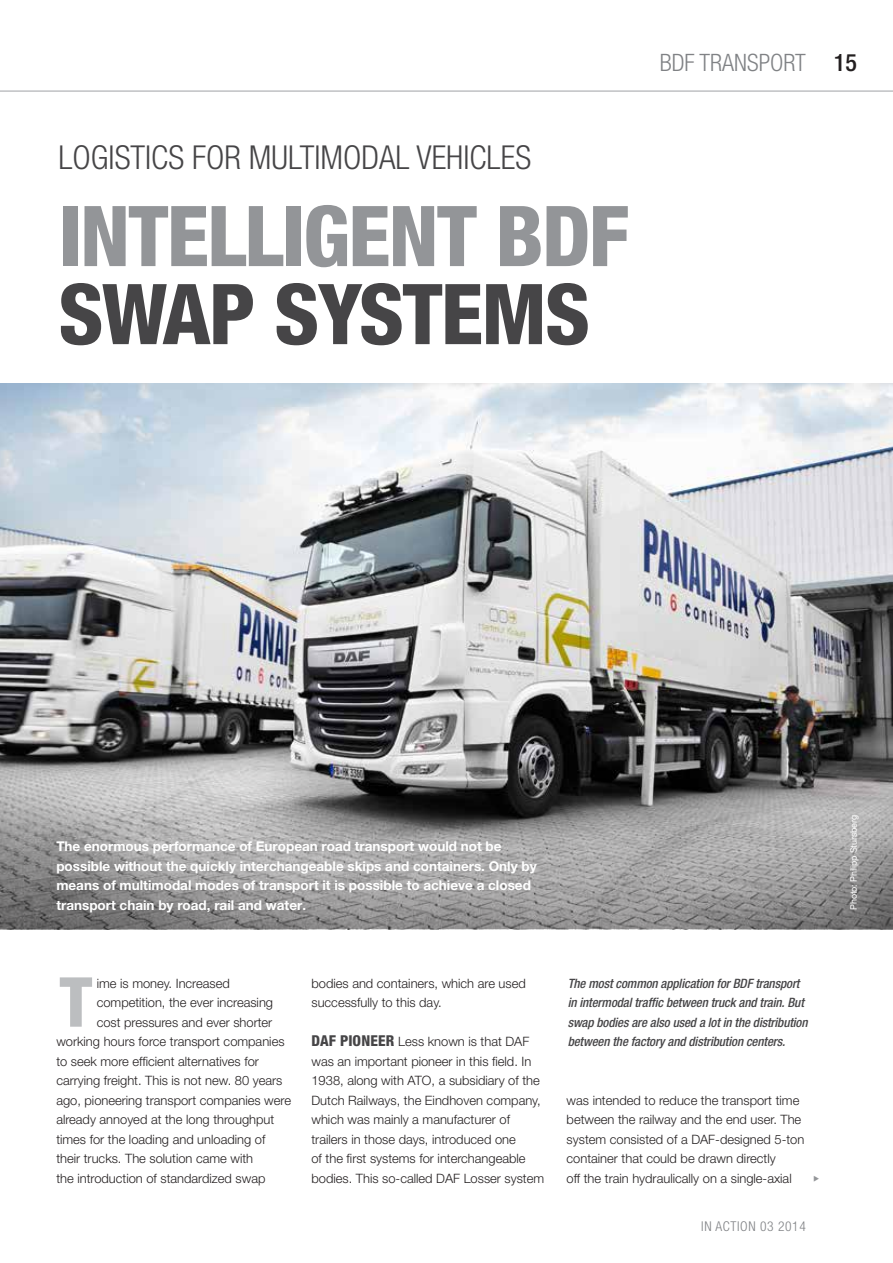
<style>
.page{position:relative;width:893px;height:1263px;background:#fff}
.page>*{position:absolute;margin:0;border:0;box-sizing:border-box;transform-origin:0 0}
.t1{font:800 condensed 84px "Helvetica Neue LT Pro";letter-spacing:-.02em;color:#939598}
.t2{font:800 condensed 84px "Helvetica Neue LT Pro";letter-spacing:-.02em;color:#464547}
.t3{font:800 condensed 69px "Helvetica Neue LT Pro";color:#bcbec0}
.t4{font:300 condensed 33px "Helvetica Neue LT Pro";color:#464547}
.t5{font:300 condensed 24px "Helvetica Neue LT Pro";color:#808285}
.t6{font:700 13.5px/19.5px "Helvetica Neue LT Pro";color:#fff}
.t7{font:300 condensed 13.5px "Helvetica Neue LT Pro";letter-spacing:.045em;color:#808285}
.t8{font:300 12.9px/19.5px "Helvetica Neue LT Pro";color:#231f20}
.t9{font:italic 500 condensed 12.9px/19.5px "Helvetica Neue LT Pro";letter-spacing:-.01em;color:#464547}
.t10{font:9px "Helvetica Neue LT Pro";letter-spacing:-.02em;color:#fff}
.s1{font-weight:500;color:#231f20}
.s2{font-weight:800;font-stretch:condensed;font-size:15px;color:#464547}
</style>
<div class="page">
<img style="left:0;top:383px;width:893px;height:371px">
<svg style="left:0;top:754px;width:893px;height:175px;background:#8e8e8e"></svg>
<hr style="left:0;top:90px;width:893px;height:2px;background:#cecfd1">
<h3 class="t4" style="left:58px;top:138px;width:474px">LOGISTICS FOR MULTIMODAL VEHICLES</h3>
<h1 class="t1" style="left:58px;top:184px;width:572px">INTELLIGENT BDF</h1>
<h1 class="t2" style="left:58px;top:262px;width:533px">SWAP SYSTEMS</h1>
<h3 class="t5" style="left:660px;top:49px;width:199px">BDF TRANSPORT <span class="s1">15</span></h3>
<p class="t6" style="left:56px;top:836px;width:482px">The enormous performance of European road transport would not be possible without the quickly interchangeable skips and containers. Only by means of multimodal modes of transport it is possible to achieve a closed transport chain by road, rail and water.</p>
<p class="t10" style="left:848px;top:910px;width:96px;rotate:-90deg">Photo: Philipp Stursberg</p>
<h2 class="t3" style="left:59px;top:959px;width:35px">T</h2>
<p class="t8" style="left:97px;top:973px;width:135px">ime is money. Increased</p>
<p class="t8" style="left:97px;top:992px;width:178px">competition, the ever increasing</p>
<p class="t8" style="left:97px;top:1012px;width:177px">cost pressures and ever shorter</p>
<p class="t8" style="left:56px;top:1031px;width:230px">working hours force transport companies</p>
<p class="t8" style="left:56px;top:1051px;width:204px">to seek more efficient alternatives for</p>
<p class="t8" style="left:56px;top:1070px;width:228px">carrying freight. This is not new. 80 years</p>
<p class="t8" style="left:56px;top:1090px;width:236px">ago, pioneering transport companies were</p>
<p class="t8" style="left:56px;top:1109px;width:219px">already annoyed at the long throughput</p>
<p class="t8" style="left:56px;top:1129px;width:211px">times for the loading and unloading of</p>
<p class="t8" style="left:56px;top:1148px;width:198px">their trucks. The solution came with</p>
<p class="t8" style="left:56px;top:1168px;width:211px">the introduction of standardized swap</p>
<p class="t8" style="left:311px;top:973px;width:216px">bodies and containers, which are used successfully to this day.</p>
<p class="t8" style="left:311px;top:1031px;width:234px"><span class="s2">DAF PIONEER</span> Less known is that DAF was an important pioneer in this field. In 1938, along with ATO, a subsidiary of the Dutch Railways, the Eindhoven company, which was mainly a manufacturer of trailers in those days, introduced one<br>of the first systems for interchangeable bodies. This so-called DAF Losser system</p>
<p class="t9" style="left:568px;top:973px;width:241px">The most common application for BDF transport in intermodal traffic between truck and train. But swap bodies are also used a lot in the distribution between the factory and distribution centers.</p>
<p class="t8" style="left:567px;top:1090px;width:239px">was intended to reduce the transport time between the railway and the end user. The system consisted of a DAF-designed 5-ton container that could be drawn directly<br>off the train hydraulically on a single-axial</p>
<p class="t7" style="left:701px;top:1219px;width:106px">IN ACTION 03 2014</p>
</div>
